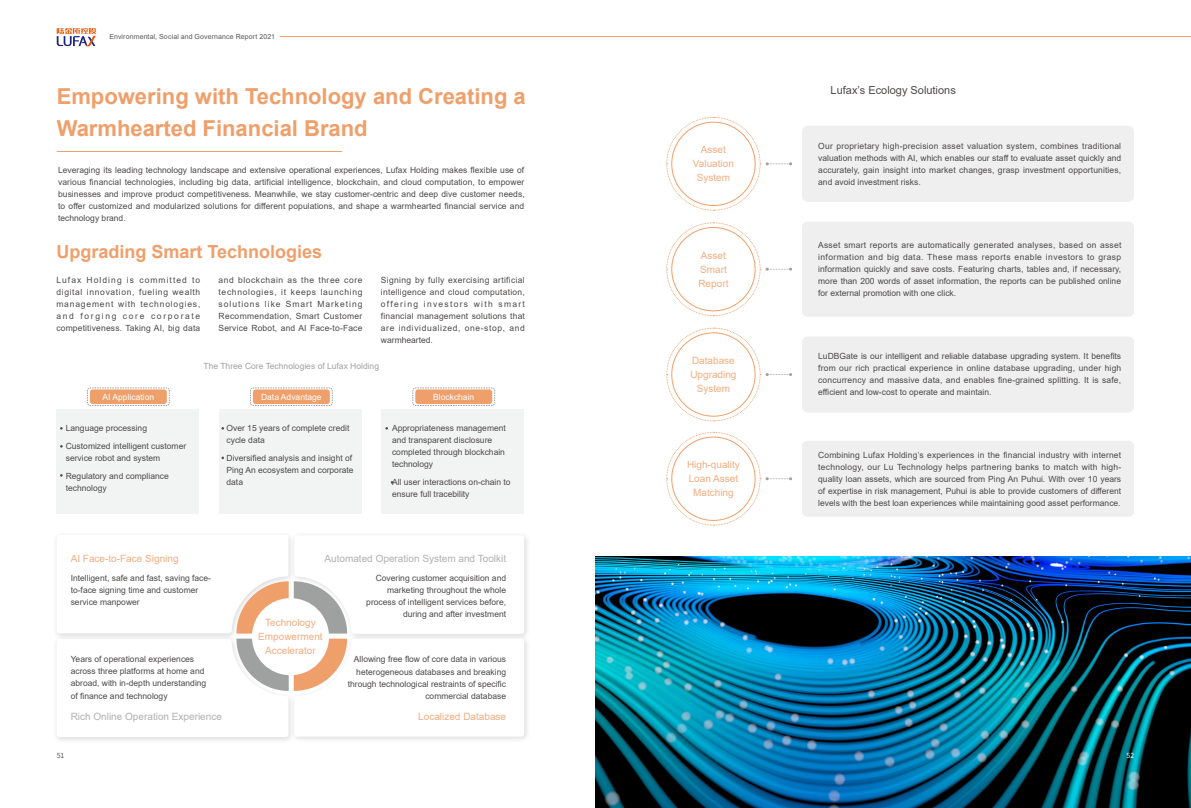
<style>
.page{position:relative;width:1191px;height:808px;background:#fff}
.page>*{position:absolute;margin:0;border:0;box-sizing:border-box;transform-origin:0 0}
.t1{font:700 22px/32px "Arial";color:#ef9f6a}
.t2{font:700 18px "Arial";color:#ef9f6a}
.t3{font:11px "Arial";color:#4c4948}
.t4{font:10px/14px "Arial";color:#f1ad80;text-align:center}
.t5{font:10px "Arial";color:#b0b0b1}
.t6{font:8.5px/12px "Arial";color:#4c4948;text-align:justify}
.t7{font:8.5px "Arial";color:#9fa0a0}
.t8{font:8.5px "Arial";color:#fff}
.t9{font:7px "Arial";letter-spacing:.015em;color:#595757}
.t10{font:7px "Source Han Sans CN";color:#595757}
.t11{font:7px "Source Han Sans CN";color:#fff}
</style>
<div class="page">
<hr style="left:280px;top:36px;width:911px;height:1px;background:#f09e6b">
<svg style="left:57px;top:28px;width:39px;height:19px"></svg>
<svg style="left:87px;top:387px;width:83px;height:19px;background:#ecb48e"></svg>
<svg style="left:250px;top:387px;width:83px;height:19px;background:#ecb48e"></svg>
<svg style="left:412px;top:387px;width:83px;height:19px;background:#ecb48e"></svg>
<hr style="left:57px;top:151px;width:285px;height:1px;background:#ef9f6a">
<div style="left:56px;top:409px;width:143px;height:104px;background:#f2f3f3"></div>
<div style="left:219px;top:409px;width:143px;height:104px;background:#f2f3f3"></div>
<div style="left:381px;top:409px;width:143px;height:104px;background:#f2f3f3"></div>
<div style="left:52px;top:531px;width:244px;height:109px;background:#fafafa"></div>
<div style="left:52px;top:635px;width:244px;height:109px;background:#000;opacity:.15"></div>
<div style="left:290px;top:531px;width:241px;height:110px;background:#000;opacity:.15"></div>
<div style="left:290px;top:634px;width:241px;height:110px;background:#000;opacity:.15"></div>
<svg style="left:57px;top:535px;width:467px;height:202px"></svg>
<div style="left:252px;top:598px;width:77px;height:77px;background:#fff;border-radius:50%"></div>
<div style="left:802px;top:126px;width:332px;height:76px;background:#efefef;border-radius:6px"></div>
<svg style="left:666px;top:117px;width:126px;height:94px"></svg>
<div style="left:802px;top:222px;width:332px;height:95px;background:#efefef;border-radius:6px"></div>
<svg style="left:666px;top:222px;width:126px;height:94px"></svg>
<div style="left:802px;top:336px;width:332px;height:77px;background:#efefef;border-radius:6px"></div>
<svg style="left:666px;top:327px;width:126px;height:95px"></svg>
<div style="left:802px;top:441px;width:332px;height:76px;background:#efefef;border-radius:6px"></div>
<svg style="left:666px;top:432px;width:126px;height:94px"></svg>
<img style="left:595px;top:556px;width:596px;height:252px">
<p class="t9" style="left:109px;top:32px;width:167px">Environmental, Social and Governance Report 2021</p>
<h1 class="t1" style="left:57px;top:80px;width:470px">Empowering with Technology and Creating a<br>Warmhearted Financial Brand</h1>
<p class="t6" style="left:58px;top:164px;width:468px">Leveraging its leading technology landscape and extensive operational experiences, Lufax Holding makes flexible use of various financial technologies, including big data, artificial intelligence, blockchain, and cloud computation, to empower businesses and improve product competitiveness. Meanwhile, we stay customer-centric and deep dive customer needs, to offer customized and modularized solutions for different populations, and shape a warmhearted financial service and technology brand.</p>
<h2 class="t2" style="left:56px;top:238px;width:267px">Upgrading Smart Technologies</h2>
<p class="t6" style="left:56px;top:274px;width:145px">Lufax Holding is committed to digital innovation, fueling wealth management with technologies, and forging core corporate competitiveness. Taking AI, big data</p>
<p class="t6" style="left:218px;top:274px;width:145px">and blockchain as the three core technologies, it keeps launching solutions like Smart Marketing Recommendation, Smart Customer Service Robot, and AI Face-to-Face</p>
<p class="t6" style="left:381px;top:274px;width:145px">Signing by fully exercising artificial intelligence and cloud computation, offering investors with smart financial management solutions that are individualized, one-stop, and warmhearted.</p>
<p class="t7" style="left:204px;top:360px;width:177px">The Three Core Technologies of Lufax Holding</p>
<p class="t8" style="left:103px;top:391px;width:53px">AI Application</p>
<p class="t8" style="left:261px;top:391px;width:62px">Data Advantage</p>
<p class="t8" style="left:433px;top:391px;width:43px">Blockchain</p>
<p class="t6" style="left:66px;top:419px;width:122px;line-height:17.7px">Language processing<br>Customized intelligent customer</p>
<p class="t6" style="left:66px;top:449px;width:104px;line-height:17.7px">service robot and system<br>Regulatory and compliance</p>
<p class="t6" style="left:66px;top:482px;width:43px">technology</p>
<p class="t6" style="left:226px;top:422px;width:124px">Over 15 years of complete credit cycle data</p>
<p class="t6" style="left:226px;top:452px;width:129px;text-align:left">Diversified analysis and insight of<br>Ping An ecosystem and corporate data</p>
<p class="t6" style="left:392px;top:422px;width:115px;text-align:left">Appropriateness management and transparent disclosure completed through blockchain technology</p>
<p class="t6" style="left:392px;top:476px;width:120px">All user interactions on-chain to ensure full tracebility</p>
<p class="t4" style="left:71px;top:551px;width:109px">AI Face-to-Face Signing</p>
<p class="t6" style="left:71px;top:572px;width:142px;text-align:left">Intelligent, safe and fast, saving face&shy;to-face signing time and customer service manpower</p>
<p class="t6" style="left:71px;top:653px;width:137px;text-align:left">Years of operational experiences across three platforms at home and abroad, with in-depth understanding of finance and technology</p>
<p class="t5" style="left:71px;top:710px;width:153px">Rich Online Operation Experience</p>
<p class="t10" style="left:57px;top:752px;width:9px">51</p>
<p class="t5" style="left:324px;top:551px;width:183px">Automated Operation System and Toolkit</p>
<p class="t4" style="left:258px;top:615px;width:66px">Technology<br>Empowerment<br>Accelerator</p>
<p class="t6" style="left:366px;top:572px;width:141px;text-align:right">Covering customer acquisition and marketing throughout the whole process of intelligent services before, during and after investment</p>
<p class="t6" style="left:348px;top:653px;width:160px;text-align:right">Allowing free flow of core data in various heterogeneous databases and breaking through technological restraints of specific commercial database</p>
<p class="t4" style="left:418px;top:709px;width:89px">Localized Database</p>
<p class="t3" style="left:830px;top:83px;width:127px">Lufax’s Ecology Solutions</p>
<p class="t4" style="left:693px;top:143px;width:42px">Asset<br>Valuation<br>System</p>
<p class="t6" style="left:818px;top:140px;width:304px">Our proprietary high-precision asset valuation system, combines traditional valuation methods with AI, which enables our staff to evaluate asset quickly and accurately, gain insight into market changes, grasp investment opportunities, and avoid investment risks.</p>
<p class="t4" style="left:698px;top:248px;width:32px;text-align:left">Asset<br>Smart<br>Report</p>
<p class="t6" style="left:818px;top:239px;width:305px">Asset smart reports are automatically generated analyses, based on asset information and big data. These mass reports enable investors to grasp information quickly and save costs. Featuring charts, tables and, if necessary, more than 200 words of asset information, the reports can be published online for external promotion with one click.</p>
<p class="t4" style="left:690px;top:353px;width:48px">Database<br>Upgrading<br>System</p>
<p class="t6" style="left:818px;top:350px;width:304px">LuDBGate is our intelligent and reliable database upgrading system. It benefits from our rich practical experience in online database upgrading, under high concurrency and massive data, and enables fine-grained splitting. It is safe, efficient and low-cost to operate and maintain.</p>
<p class="t4" style="left:687px;top:458px;width:54px">High-quality<br>Loan Asset<br>Matching</p>
<p class="t6" style="left:818px;top:449px;width:304px">Combining Lufax Holding’s experiences in the financial industry with internet technology, our Lu Technology helps partnering banks to match with high&shy;quality loan assets, which are sourced from Ping An Puhui. With over 10 years of expertise in risk management, Puhui is able to provide customers of different levels with the best loan experiences while maintaining good asset performance.</p>
<p class="t11" style="left:1126px;top:752px;width:9px">52</p>
</div>
